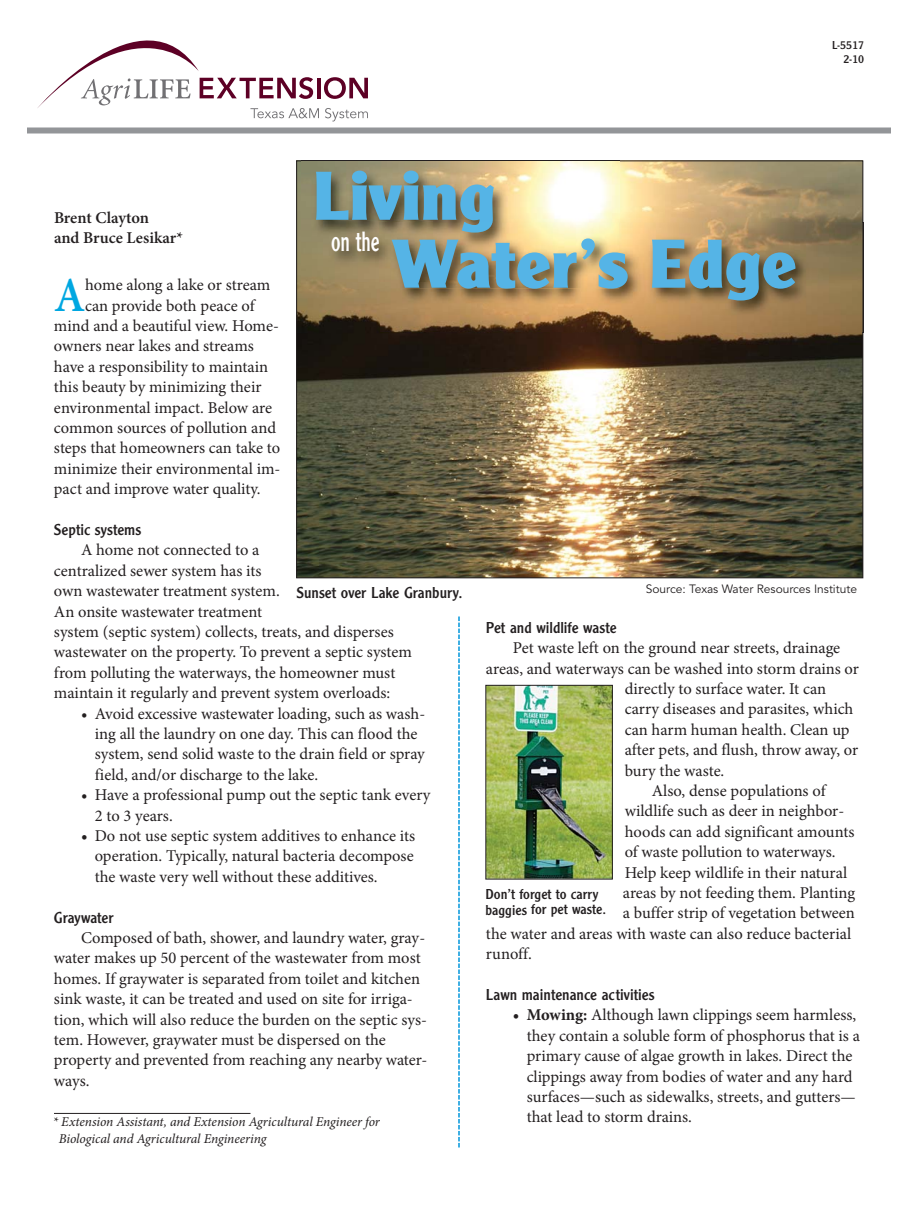
<style>
.page{position:relative;width:918px;height:1215px;background:#fff}
.page>*{position:absolute;margin:0;border:0;box-sizing:border-box;transform-origin:0 0}
.t1{font:72px "Clearface Gothic Extra Bold DTC";color:#55b4e6}
.t2{font:600 49.05px "Minion Pro";color:#00a7e1;scale:.91 1}
.t3{font:29.1px "Clearface Gothic Regular DTC";color:#fff;scale:.72 1}
.t4{font:16.5px/20.4px "Minion Pro";color:#231f20}
.t5{font:16.5px "Clearface Gothic Regular DTC";color:#231f20}
.t6{font:600 16.5px/19.8px "Minion Pro";color:#231f20}
.t7{font:15px/15.1px "Clearface Gothic Regular DTC";color:#231f20}
.t8{font:italic 13.5px/17px "Minion Pro";letter-spacing:-.01em;color:#231f20}
.t9{font:12px "Avenir";color:#231f20}
.t10{font:12px/14.4px "Clearface Gothic Regular DTC";color:#231f20;text-align:right}
.s1{font-weight:700}
</style>
<div class="page">
<svg style="left:37px;top:40px;width:331px;height:82px"></svg>
<div style="left:27px;top:128px;width:864px;height:6px;background:#939598"></div>
<img style="left:298px;top:162px;width:563px;height:414px">
<img style="left:301px;top:160px;width:318px;height:128px">
<img style="left:323px;top:221px;width:110px;height:60px">
<img style="left:380px;top:223px;width:484px;height:109px">
<img style="left:380px;top:223px;width:239px;height:65px">
<img style="left:380px;top:223px;width:53px;height:58px">
<img style="left:460px;top:223px;width:34px;height:10px">
<img style="left:487px;top:687px;width:124px;height:190px">
<div style="left:485px;top:685px;width:128px;height:194px;border:1px solid #231f20"></div>
<hr style="left:54px;top:1113px;width:196px;height:1px;background:#231f20">
<svg style="left:458px;top:616px;width:2px;height:532px"></svg>
<p class="t10" style="left:832px;top:38px;width:33px">L-5517<br>2-10</p>
<h1 class="t1" style="left:313px;top:172px;width:184px">Living</h1>
<h3 class="t3" style="left:331px;top:231px;width:69px">on the</h3>
<h1 class="t1" style="left:392px;top:240px;width:407px">Water’s Edge</h1>
<p class="t6" style="left:54px;top:207px;width:131px">Brent Clayton<br>and Bruce Lesikar*</p>
<h2 class="t2" style="left:54px;top:265px;width:36px">A</h2>
<p class="t4" style="left:85px;top:276px;width:187px">home along a lake or stream</p>
<p class="t4" style="left:85px;top:297px;width:171px">can provide both peace of</p>
<p class="t4" style="left:54px;top:317px;width:226px">mind and a beautiful view. Home-</p>
<p class="t4" style="left:54px;top:337px;width:201px">owners near lakes and streams</p>
<p class="t4" style="left:54px;top:358px;width:216px">have a responsibility to maintain</p>
<p class="t4" style="left:54px;top:378px;width:209px">this beauty by minimizing their</p>
<p class="t4" style="left:54px;top:399px;width:220px">environmental impact. Below are</p>
<p class="t4" style="left:54px;top:419px;width:224px">common sources of pollution and</p>
<p class="t4" style="left:54px;top:439px;width:228px">steps that homeowners can take to</p>
<p class="t4" style="left:54px;top:460px;width:228px">minimize their environmental im-</p>
<p class="t4" style="left:54px;top:480px;width:208px">pact and improve water quality.</p>
<p class="t5" style="left:54px;top:524px;width:89px">Septic systems</p>
<p class="t4" style="left:54px;top:541px;width:360px;text-indent:27px">A home not connected to a<br>centralized sewer system has its<br>own wastewater treatment system.<br>An onsite wastewater treatment<br>system (septic system) collects, treats, and disperses wastewater on the property. To prevent a septic system from polluting the waterways, the homeowner must maintain it regularly and prevent system overloads:</p>
<p class="t4" style="left:95px;top:705px;width:332px;text-indent:-14px">• Avoid excessive wastewater loading, such as wash&shy;ing all the laundry on one day. This can flood the system, send solid waste to the drain field or spray field, and/or discharge to the lake.</p>
<p class="t4" style="left:95px;top:786px;width:337px;text-indent:-14px">• Have a professional pump out the septic tank every<br>2 to 3 years.</p>
<p class="t4" style="left:95px;top:827px;width:322px;text-align:justify;text-indent:-14px"><span class="s1">•</span> Do not use septic system additives to enhance its operation. Typically, natural bacteria decompose the waste very well without these additives.</p>
<p class="t5" style="left:54px;top:912px;width:61px">Graywater</p>
<p class="t4" style="left:54px;top:929px;width:375px;text-indent:27px">Composed of bath, shower, and laundry water, gray&shy;water makes up 50 percent of the wastewater from most homes. If graywater is separated from toilet and kitchen sink waste, it can be treated and used on site for irriga&shy;tion, which will also reduce the burden on the septic sys&shy;tem. However, graywater must be dispersed on the property and prevented from reaching any nearby water&shy;ways.</p>
<p class="t9" style="left:646px;top:584px;width:213px">Source: Texas Water Resources Institute</p>
<p class="t5" style="left:297px;top:587px;width:168px">Sunset over Lake Granbury.</p>
<p class="t5" style="left:486px;top:622px;width:132px">Pet and wildlife waste</p>
<p class="t4" style="left:513px;top:639px;width:329px">Pet waste left on the ground near streets, drainage</p>
<p class="t4" style="left:486px;top:660px;width:374px">areas, and waterways can be washed into storm drains or</p>
<p class="t4" style="left:625px;top:680px;width:203px">directly to surface water. It can</p>
<p class="t4" style="left:625px;top:700px;width:230px">carry diseases and parasites, which</p>
<p class="t4" style="left:625px;top:721px;width:226px">can harm human health. Clean up</p>
<p class="t4" style="left:625px;top:741px;width:235px">after pets, and flush, throw away, or</p>
<p class="t4" style="left:625px;top:762px;width:101px">bury the waste.</p>
<p class="t4" style="left:652px;top:782px;width:175px">Also, dense populations of</p>
<p class="t4" style="left:625px;top:802px;width:221px">wildlife such as deer in neighbor-</p>
<p class="t4" style="left:625px;top:823px;width:231px">hoods can add significant amounts</p>
<p class="t4" style="left:625px;top:843px;width:212px">of waste pollution to waterways.</p>
<p class="t4" style="left:625px;top:864px;width:224px">Help keep wildlife in their natural</p>
<p class="t4" style="left:623px;top:884px;width:234px">areas by not feeding them. Planting</p>
<p class="t4" style="left:623px;top:904px;width:233px">a buffer strip of vegetation between</p>
<p class="t4" style="left:486px;top:925px;width:367px">the water and areas with waste can also reduce bacterial</p>
<p class="t4" style="left:486px;top:945px;width:47px">runoff.</p>
<p class="t5" style="left:486px;top:989px;width:170px">Lawn maintenance activities</p>
<p class="t4" style="left:527px;top:1006px;width:335px;text-indent:-14px"><span class="s1">• Mowing:</span> Although lawn clippings seem harmless, they contain a soluble form of phosphorus that is a primary cause of algae growth in lakes. Direct the clippings away from bodies of water and any hard surfaces—such as sidewalks, streets, and gutters— that lead to storm drains.</p>
<p class="t7" style="left:486px;top:887px;width:122px">Don’t forget to carry baggies for pet waste.</p>
<p class="t8" style="left:59px;top:1115px;width:323px;text-indent:-6px">* Extension Assistant, and Extension Agricultural Engineer for<br>Biological and Agricultural Engineering</p>
</div>
